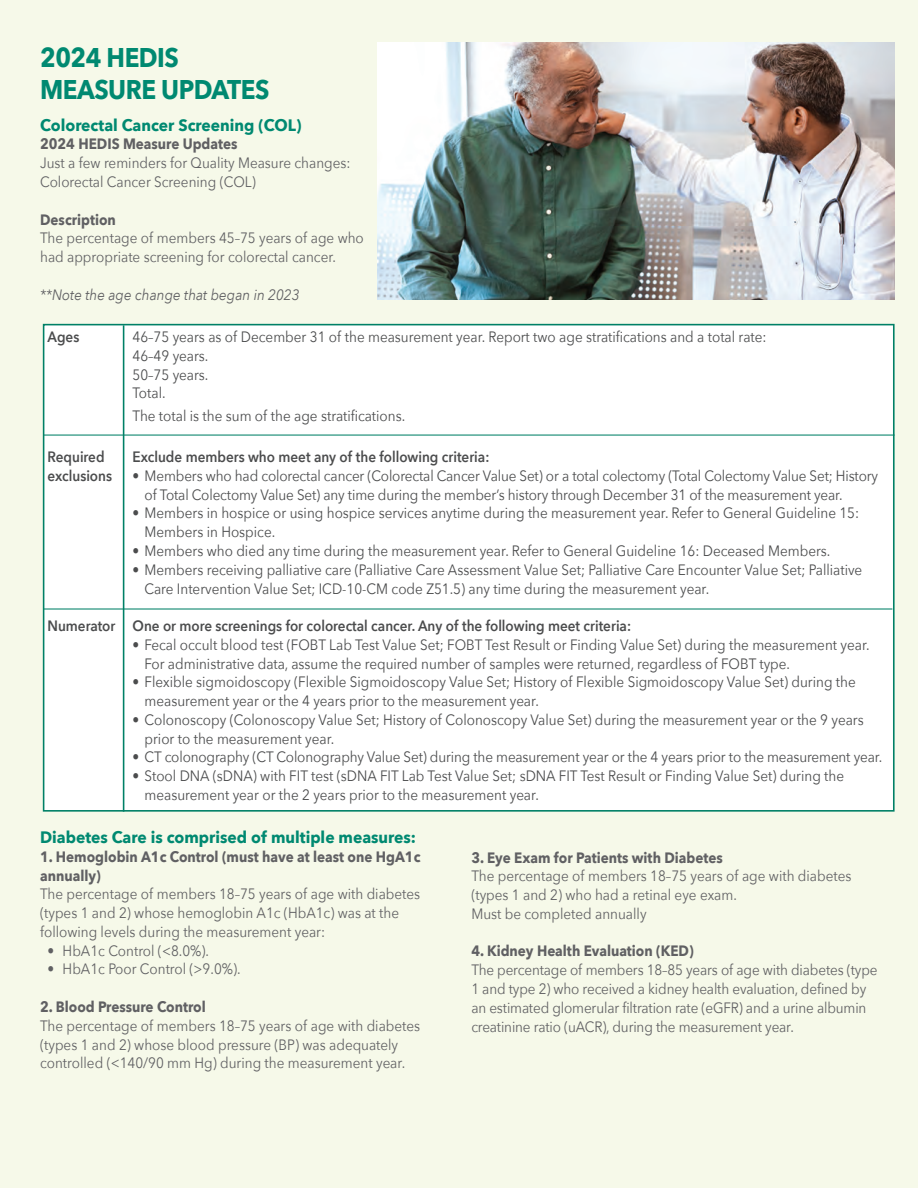
<style>
.page{position:relative;width:918px;height:1188px;background:#fff}
.page>*{position:absolute;margin:0;border:0;box-sizing:border-box;transform-origin:0 0}
.t1{font:700 27px/31.5px "Avenir Next";letter-spacing:-.02em;color:#008971;scale:.9 1}
.t2{font:700 16.5px "Avenir Next";color:#008971;scale:.95 1}
.t3{font:15px/18.8px "Avenir Next";color:#4b4c4d;scale:.9 1}
.t4{font:15px/18.8px "Avenir Next";color:#606063;scale:.9 1}
.t5{font:700 15px/18.8px "Avenir Next";color:#606063;scale:.9 1}
.t6{font:600 15px/18.8px "Avenir Next";color:#4b4c4d;scale:.9 1}
.t7{font:italic 15px "Avenir Next";color:#606063;scale:.9 1}
</style>
<div class="page">
<div style="left:0;top:0;width:917px;height:1187px;background:#f6f9e9"></div>
<div style="left:43px;top:324px;width:850px;height:486px;background:#fff"></div>
<hr style="left:123px;top:325px;width:1px;height:486px;background:#008066">
<hr style="left:43px;top:434px;width:851px;height:1px;background:#008066">
<hr style="left:43px;top:608px;width:849px;height:1px;background:#008066">
<img style="left:378px;top:43px;width:516px;height:256px">
<h1 class="t1" style="left:40px;top:42px;width:256px">2024 HEDIS<br>MEASURE UPDATES</h1>
<p class="t2" style="left:40px;top:111px;width:276px">Colorectal Cancer Screening (COL)</p>
<p class="t5" style="left:40px;top:135px;width:221px">2024 HEDIS Measure Updates</p>
<p class="t4" style="left:40px;top:153px;width:346px">Just a few reminders for Quality Measure changes:<br>Colorectal Cancer Screening (COL)</p>
<p class="t5" style="left:40px;top:210px;width:86px">Description</p>
<p class="t4" style="left:40px;top:228px;width:361px">The percentage of members 45–75 years of age who had appropriate screening for colorectal cancer.</p>
<p class="t7" style="left:40px;top:281px;width:290px">**Note the age change that began in 2023</p>
<p class="t6" style="left:47px;top:327px;width:37px">Ages</p>
<p class="t6" style="left:47px;top:447px;width:73px">Required exclusions</p>
<p class="t6" style="left:47px;top:616px;width:77px">Numerator</p>
<p class="t3" style="left:132px;top:327px;width:705px">46–75 years as of December 31 of the measurement year. Report two age stratifications and a total rate:<br>46–49 years.<br>50–75 years.<br>Total.</p>
<p class="t3" style="left:132px;top:405px;width:304px">The total is the sum of the age stratifications.</p>
<p class="t6" style="left:132px;top:447px;width:398px">Exclude members who meet any of the following criteria:</p>
<p class="t3" style="left:144px;top:465px;width:816px;text-indent:-12px">• Members who had colorectal cancer (Colorectal Cancer Value Set) or a total colectomy (Total Colectomy Value Set; History of Total Colectomy Value Set) any time during the member’s history through December 31 of the measurement year.</p>
<p class="t3" style="left:144px;top:503px;width:795px;text-indent:-12px">• Members in hospice or using hospice services anytime during the measurement year. Refer to General Guideline 15:<br>Members in Hospice.</p>
<p class="t3" style="left:132px;top:540px;width:776px">• Members who died any time during the measurement year. Refer to General Guideline 16: Deceased Members.</p>
<p class="t3" style="left:144px;top:559px;width:798px;text-indent:-12px">• Members receiving palliative care (Palliative Care Assessment Value Set; Palliative Care Encounter Value Set; Palliative<br>Care Intervention Value Set; ICD-10-CM code Z51.5) any time during the measurement year.</p>
<p class="t6" style="left:132px;top:616px;width:555px">One or more screenings for colorectal cancer. Any of the following meet criteria:</p>
<p class="t3" style="left:144px;top:634px;width:807px;text-indent:-12px">• Fecal occult blood test (FOBT Lab Test Value Set; FOBT Test Result or Finding Value Set) during the measurement year.<br>For administrative data, assume the required number of samples were returned, regardless of FOBT type.</p>
<p class="t3" style="left:144px;top:672px;width:791px;text-indent:-12px">• Flexible sigmoidoscopy (Flexible Sigmoidoscopy Value Set; History of Flexible Sigmoidoscopy Value Set) during the measurement year or the 4 years prior to the measurement year.</p>
<p class="t3" style="left:144px;top:709px;width:800px;text-indent:-12px">• Colonoscopy (Colonoscopy Value Set; History of Colonoscopy Value Set) during the measurement year or the 9 years prior to the measurement year.</p>
<p class="t3" style="left:132px;top:747px;width:834px">• CT colonography (CT Colonography Value Set) during the measurement year or the 4 years prior to the measurement year.</p>
<p class="t3" style="left:144px;top:765px;width:778px;text-indent:-12px">• Stool DNA (sDNA) with FIT test (sDNA FIT Lab Test Value Set; sDNA FIT Test Result or Finding Value Set) during the measurement year or the 2 years prior to the measurement year.</p>
<p class="t2" style="left:40px;top:823px;width:397px">Diabetes Care is comprised of multiple measures:</p>
<p class="t5" style="left:40px;top:847px;width:424px">1. Hemoglobin A1c Control (must have at least one HgA1c annually)</p>
<p class="t4" style="left:40px;top:884px;width:424px">The percentage of members 18–75 years of age with diabetes (types 1 and 2) whose hemoglobin A1c (HbA1c) was at the following levels during the measurement year:</p>
<p class="t4" style="left:48px;top:940px;width:181px">• HbA1c Control (&lt;8.0%).</p>
<p class="t4" style="left:48px;top:959px;width:216px">• HbA1c Poor Control (&gt;9.0%).</p>
<p class="t5" style="left:40px;top:997px;width:185px">2. Blood Pressure Control</p>
<p class="t4" style="left:40px;top:1015px;width:424px">The percentage of members 18–75 years of age with diabetes (types 1 and 2) whose blood pressure (BP) was adequately controlled (&lt;140/90 mm Hg) during the measurement year.</p>
<p class="t5" style="left:471px;top:847px;width:281px">3. Eye Exam for Patients with Diabetes</p>
<p class="t4" style="left:471px;top:866px;width:424px">The percentage of members 18–75 years of age with diabetes (types 1 and 2) who had a retinal eye exam.<br>Must be completed annually</p>
<p class="t5" style="left:471px;top:941px;width:248px">4. Kidney Health Evaluation (KED)</p>
<p class="t4" style="left:471px;top:959px;width:452px">The percentage of members 18–85 years of age with diabetes (type 1 and type 2) who received a kidney health evaluation, defined by an estimated glomerular filtration rate (eGFR) and a urine albumin creatinine ratio (uACR), during the measurement year.</p>
</div>
